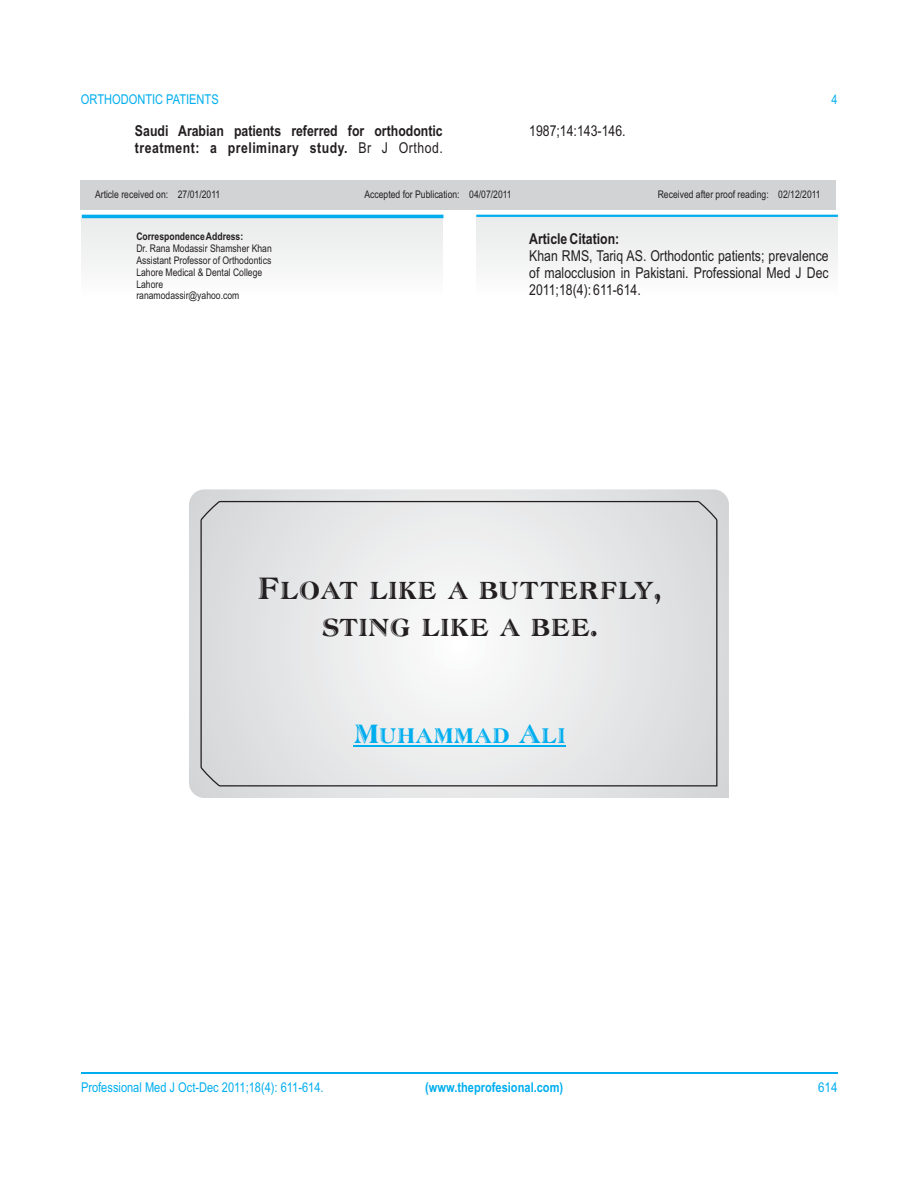
<style>
.page{position:relative;width:918px;height:1188px;background:#fff}
.page>*{position:absolute;margin:0;border:0;box-sizing:border-box;transform-origin:0 0}
.t1{font:30px/37px "Atlantic Inline";color:#231f20;text-align:center}
.t2{font:25.65px "Atlantic Inline";color:#00aeef}
.t3{font:15px/17px "Arial Narrow";color:#231f20;text-align:justify}
.t4{font:700 15px "Arial Narrow";color:#231f20}
.t5{font:700 15px "Arial Narrow";letter-spacing:.035em;color:#231f20}
.t6{font:13.5px "Arial Narrow";color:#00aeef}
.t7{font:700 13.5px "Arial Narrow";color:#00aeef}
.t8{font:13.5px "Arial Narrow";color:#00aeef;scale:1.04 1}
.t9{font:13.2px "Arial Narrow";color:#00aeef}
.t10{font:10.5px/11.9px "Arial Narrow";color:#231f20}
.t11{font:700 10.5px "Arial Narrow";color:#231f20}
.s1{font-weight:400}
</style>
<div class="page">
<hr style="left:81px;top:1072px;width:756px;height:2px;background:#00aeef">
<div style="left:80px;top:180px;width:756px;height:30px;background:#d1d3d4"></div>
<div style="left:82px;top:215px;width:361px;height:104px;background:#f5f5f5"></div>
<hr style="left:82px;top:215px;width:361px;height:3px;background:#00aeef">
<div style="left:477px;top:215px;width:361px;height:104px;background:#f5f5f5"></div>
<hr style="left:476px;top:215px;width:362px;height:2px;background:#00aeef">
<svg style="left:189px;top:489px;width:540px;height:309px;background:#dddedf"></svg>
<svg style="left:200px;top:500px;width:518px;height:287px"></svg>
<hr style="left:353px;top:745px;width:213px;height:1px;background:#00aeef">
<p class="t6" style="left:81px;top:94px;width:139px">ORTHODONTIC PATIENTS</p>
<p class="t9" style="left:832px;top:94px;width:8px">4</p>
<h3 class="t4" style="left:135px;top:125px;width:309px">Saudi Arabian patients referred for orthodontic</h3>
<h3 class="t3" style="left:529px;top:124px;width:98px">1987;14:143-146.</h3>
<h3 class="t5" style="left:135px;top:142px;width:309px">treatment: a preliminary study. <span class="s1">Br J Orthod.</span></h3>
<p class="t10" style="left:95px;top:190px;width:127px">Article received on: 27/01/2011</p>
<p class="t10" style="left:658px;top:190px;width:165px">Received after proof reading: 02/12/2011</p>
<p class="t11" style="left:136px;top:232px;width:108px">Correspondence Address:</p>
<p class="t10" style="left:136px;top:243px;width:137px">Dr. Rana Modassir Shamsher Khan<br>Assistant Professor of Orthodontics<br>Lahore Medical &amp; Dental College<br>Lahore<br>ranamodassir@yahoo.com</p>
<p class="t10" style="left:364px;top:190px;width:149px">Accepted for Publication: 04/07/2011</p>
<h3 class="t4" style="left:529px;top:233px;width:92px">Article Citation:</h3>
<h3 class="t3" style="left:529px;top:249px;width:301px">Khan RMS, Tariq AS. Orthodontic patients; prevalence of malocclusion in Pakistani. Professional Med J Dec 2011;18(4): 611-614.</h3>
<h1 class="t1" style="left:257px;top:570px;width:406px">Float like a butterfly, sting like a bee.</h1>
<h2 class="t2" style="left:353px;top:718px;width:214px">Muhammad Ali</h2>
<p class="t6" style="left:81px;top:1082px;width:244px">Professional Med J Oct-Dec 2011;18(4): 611-614.</p>
<p class="t7" style="left:425px;top:1082px;width:140px">(www.theprofesional.com)</p>
<p class="t8" style="left:818px;top:1082px;width:20px">614</p>
</div>
